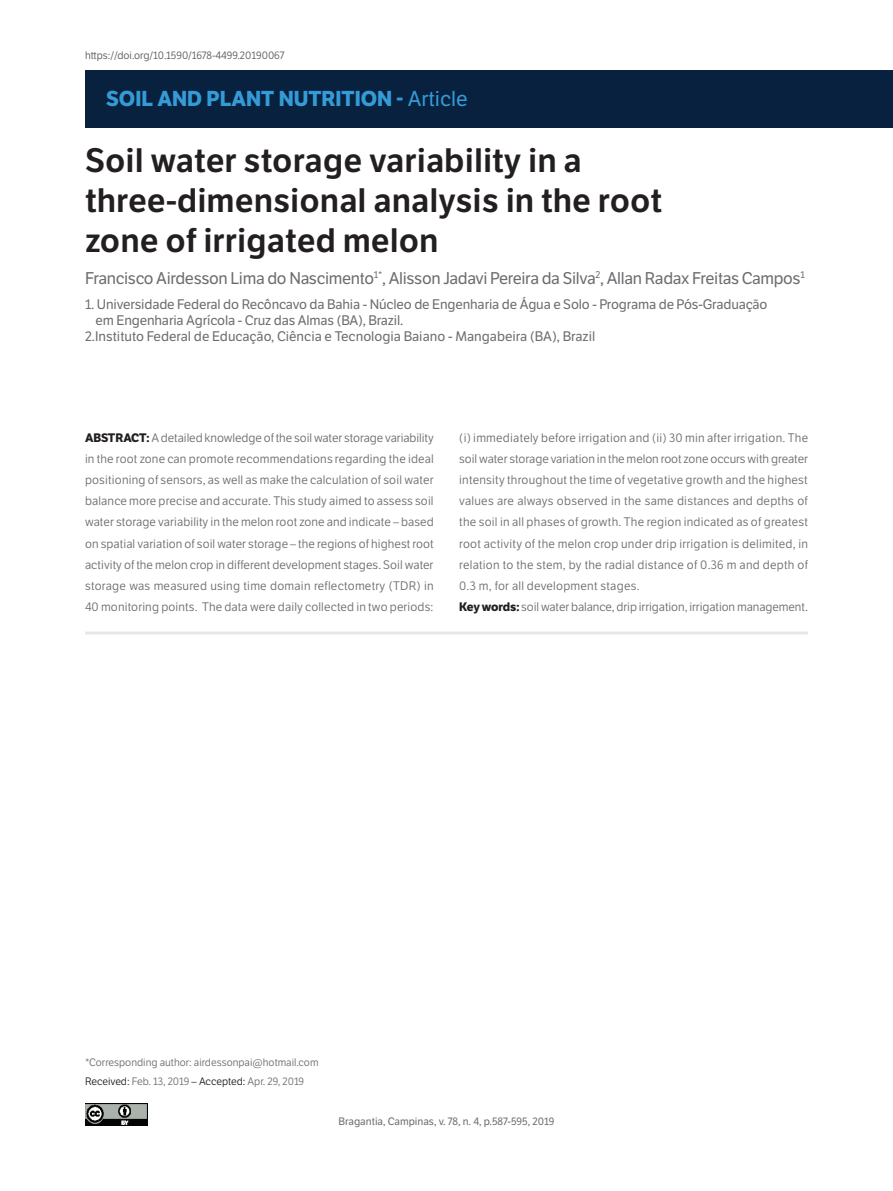
<style>
.page{position:relative;width:893px;height:1191px;background:#fff}
.page>*{position:absolute;margin:0;border:0;box-sizing:border-box;transform-origin:0 0}
.t1{font:600 33px/39.6px "LFT Etica";color:#231f20}
.t2{font:700 21px "LFT Etica";color:#359bd6}
.t3{font:16.5px "LFT Etica";letter-spacing:-.02em;color:#6c6d70}
.t4{font:13.5px "LFT Etica";letter-spacing:-.01em;color:#6c6d70}
.t5{font:12px/21px "LFT Etica";letter-spacing:.02em;color:#6c6d70;text-align:justify}
.t6{font:10.5px/18.9px "LFT Etica";color:#6c6d70}
.t7{font:10.5px "LFT Etica";color:#6c6d70}
.t8{font:10.5px "LFT Etica";color:#57585a}
.s1{font-weight:400}
.s2{font-weight:700;color:#231f20}
.s3{color:#231f20}
</style>
<div class="page">
<div style="left:85px;top:70px;width:808px;height:57px;background:#08213f"></div>
<hr style="left:85px;top:631px;width:723px;height:3px;background:#e6e7e9">
<img style="left:85px;top:1103px;width:62px;height:22px">
<p class="t8" style="left:85px;top:50px;width:201px">https://doi.org/10.1590/1678-4499.20190067</p>
<h2 class="t2" style="left:106px;top:86px;width:363px">SOIL AND PLANT NUTRITION - <span class="s1">Article</span></h2>
<h1 class="t1" style="left:85px;top:141px;width:579px">Soil water storage variability in a three-dimensional analysis in the root zone of irrigated melon</h1>
<h3 class="t3" style="left:85px;top:268px;width:721px">Francisco Airdesson Lima do Nascimento<sup>1*</sup>, Alisson Jadavi Pereira da Silva<sup>2</sup>, Allan Radax Freitas Campos<sup>1</sup></h3>
<p class="t4" style="left:85px;top:296px;width:684px">1. Universidade Federal do Recôncavo da Bahia - Núcleo de Engenharia de Água e Solo - Programa de Pós-Graduação</p>
<p class="t4" style="left:96px;top:312px;width:309px">em Engenharia Agrícola - Cruz das Almas (BA), Brazil.</p>
<p class="t4" style="left:85px;top:328px;width:512px">2.Instituto Federal de Educação, Ciência e Tecnologia Baiano - Mangabeira (BA), Brazil</p>
<p class="t5" style="left:85px;top:428px;width:350px"><span class="s2">ABSTRACT:</span> A detailed knowledge of the soil water storage variability in the root zone can promote recommendations regarding the ideal positioning of sensors, as well as make the calculation of soil water balance more precise and accurate. This study aimed to assess soil water storage variability in the melon root zone and indicate – based on spatial variation of soil water storage – the regions of highest root activity of the melon crop in different development stages. Soil water storage was measured using time domain reflectometry (TDR) in 40 monitoring points. The data were daily collected in two periods:</p>
<p class="t5" style="left:459px;top:428px;width:350px;text-align:left">(i) immediately before irrigation and (ii) 30 min after irrigation. The soil water storage variation in the melon root zone occurs with greater intensity throughout the time of vegetative growth and the highest values are always observed in the same distances and depths of the soil in all phases of growth. The region indicated as of greatest root activity of the melon crop under drip irrigation is delimited, in relation to the stem, by the radial distance of 0.36 m and depth of 0.3 m, for all development stages.<br><span class="s2">Key words:</span> soil water balance, drip irrigation, irrigation management.</p>
<p class="t6" style="left:85px;top:1052px;width:235px">*Corresponding author: airdessonpai@hotmail.com<br><span class="s3">Received:</span> Feb. 13, 2019 <span class="s3">– Accepted:</span> Apr. 29, 2019</p>
<p class="t7" style="left:339px;top:1115px;width:217px">Bragantia, Campinas, v. 78, n. 4, p.587-595, 2019</p>
</div>
